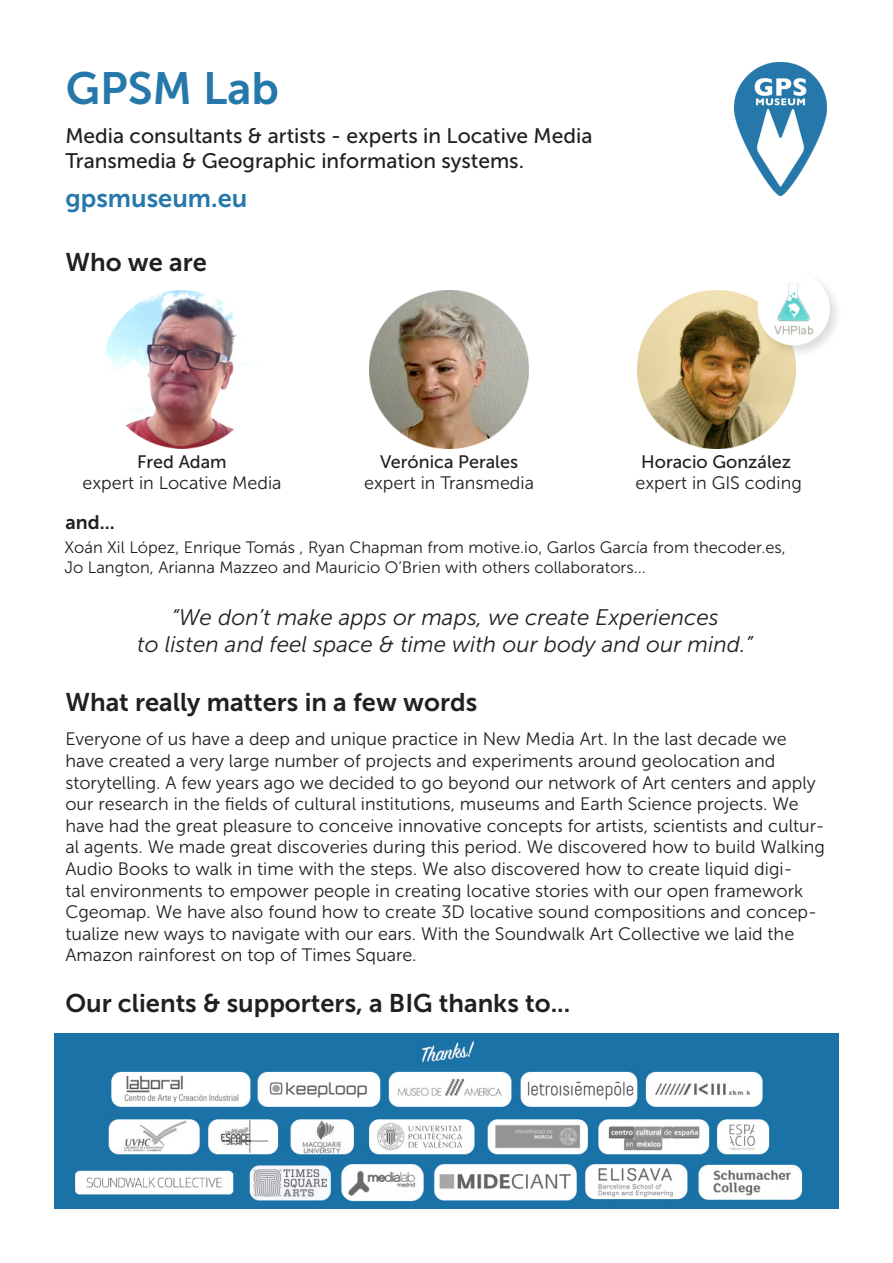
<style>
.page{position:relative;width:893px;height:1263px;background:#fff}
.page>*{position:absolute;margin:0;border:0;box-sizing:border-box;transform-origin:0 0}
.t1{font:45px "Museo Sans 700";color:#2678aa}
.t2{font:25.5px "Museo Sans 700";color:#231f20}
.t3{font:25.5px "Museo Sans 700";color:#2678aa}
.t4{font:italic 22.5px "Museo Sans 300";color:#231f20}
.t5{font:21px "Museo Sans 500";color:#231f20}
.t6{font:19.5px "Museo Sans 700";color:#231f20}
.t7{font:18px/21.6px "Museo Sans 300";color:#231f20}
.t8{font:18px "Museo Sans 500";color:#231f20}
.t9{font:16.5px "Museo Sans 300";color:#231f20}
</style>
<div class="page">
<img style="left:54px;top:1033px;width:785px;height:176px">
<img style="left:734px;top:62px;width:93px;height:134px">
<img style="left:637px;top:290px;width:158px;height:158px">
<img style="left:104px;top:290px;width:140px;height:158px">
<img style="left:370px;top:290px;width:158px;height:158px">
<div style="left:755px;top:270px;width:88px;height:89px;background:#231f20;opacity:.15"></div>
<img style="left:747px;top:270px;width:92px;height:86px">
<h1 class="t1" style="left:66px;top:63px;width:214px">GPSM Lab</h1>
<p class="t5" style="left:65px;top:125px;width:528px">Media consultants &amp; artists - experts in Locative Media</p>
<p class="t5" style="left:65px;top:150px;width:460px">Transmedia &amp; Geographic information systems.</p>
<p class="t3" style="left:65px;top:184px;width:183px">gpsmuseum.eu</p>
<p class="t2" style="left:65px;top:248px;width:143px">Who we are</p>
<p class="t8" style="left:137px;top:452px;width:91px">Fred Adam</p>
<p class="t7" style="left:82px;top:473px;width:201px">expert in Locative Media</p>
<p class="t6" style="left:65px;top:512px;width:51px">and...</p>
<p class="t8" style="left:380px;top:452px;width:140px">Verónica Perales</p>
<p class="t7" style="left:364px;top:473px;width:172px">expert in Transmedia</p>
<p class="t8" style="left:641px;top:452px;width:151px">Horacio González</p>
<p class="t7" style="left:635px;top:473px;width:168px">expert in GIS coding</p>
<p class="t9" style="left:64px;top:539px;width:723px">Xoán Xil López, Enrique Tomás , Ryan Chapman from motive.io, Garlos García from thecoder.es,</p>
<p class="t9" style="left:64px;top:558px;width:583px">Jo Langton, Arianna Mazzeo and Mauricio O’Brien with others collaborators...</p>
<p class="t4" style="left:171px;top:605px;width:549px">“We don’t make apps or maps, we create Experiences</p>
<p class="t4" style="left:137px;top:632px;width:617px">to listen and feel space &amp; time with our body and our mind.”</p>
<p class="t2" style="left:65px;top:688px;width:413px">What really matters in a few words</p>
<p class="t7" style="left:65px;top:728px;width:723px">Everyone of us have a deep and unique practice in New Media Art. In the last decade we have created a very large number of projects and experiments around geolocation and</p>
<p class="t7" style="left:65px;top:772px;width:761px">storytelling. A few years ago we decided to go beyond our network of Art centers and apply our research in the fields of cultural institutions, museums and Earth Science projects. We have had the great pleasure to conceive innovative concepts for artists, scientists and cultur&shy;al agents. We made great discoveries during this period. We discovered how to build Walking Audio Books to walk in time with the steps. We also discovered how to create liquid digi-<br>tal environments to empower people in creating locative stories with our open framework Cgeomap. We have also found how to create 3D locative sound compositions and concep&shy;tualize new ways to navigate with our ears. With the Soundwalk Art Collective we laid the Amazon rainforest on top of Times Square.</p>
<p class="t2" style="left:65px;top:989px;width:506px">Our clients &amp; supporters, a BIG thanks to...</p>
</div>
